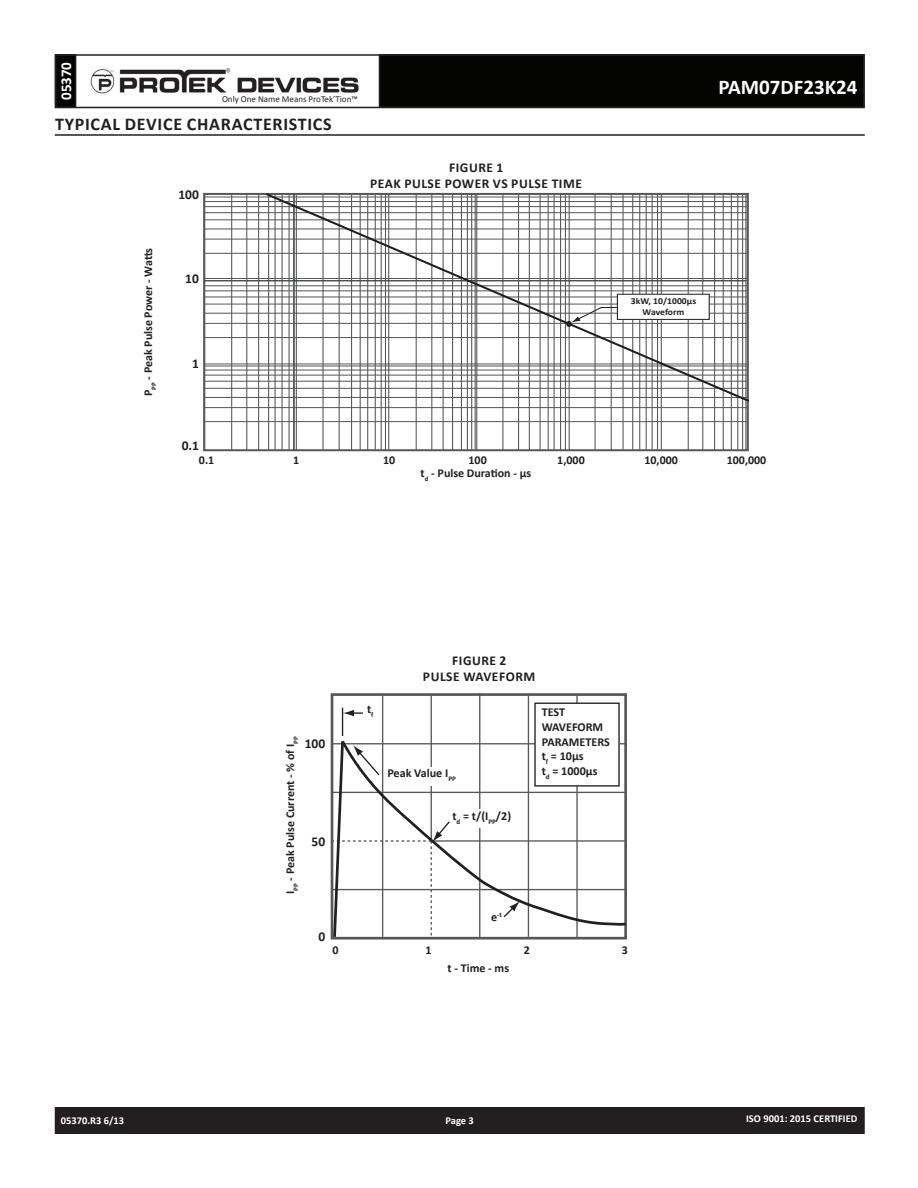
<style>
.page{position:relative;width:918px;height:1188px;background:#fff}
.page>*{position:absolute;margin:0;border:0;box-sizing:border-box;transform-origin:0 0}
.t1{font:700 21px "Calibri";color:#fff}
.t2{font:700 18px "Calibri";letter-spacing:.04em;color:#231f20}
.t3{font:700 15px "Calibri";color:#fff}
.t4{font:700 13.5px/16.2px "Calibri";letter-spacing:.04em;color:#231f20;text-align:center}
.t5{font:700 12.15px/14.5px "Calibri";color:#231f20}
.t6{font:700 12px "Calibri";color:#231f20}
.t7{font:700 10.5px "Calibri";color:#fff}
.t8{font:700 9.15px/10.9px "Calibri";color:#231f20;text-align:center;scale:1.06 1}
.t9{font:9px "Calibri";color:#231f20}
.t10{font:700 7.05px "Calibri";color:#231f20}
.s1{font-size:12.15px}
</style>
<div class="page">
<div style="left:56px;top:1108px;width:808px;height:25px;background:#231f20"></div>
<div style="left:55px;top:1107px;width:810px;height:27px;border:2px solid #231f20"></div>
<div style="left:56px;top:55px;width:20px;height:52px;background:#040503"></div>
<div style="left:55px;top:54px;width:21px;height:54px;border:2px solid #231f20"></div>
<div style="left:380px;top:55px;width:484px;height:52px;background:#040503"></div>
<div style="left:55px;top:54px;width:810px;height:54px;border:2px solid #231f20"></div>
<img style="left:90px;top:68px;width:269px;height:26px">
<hr style="left:55px;top:134px;width:810px;height:2px;background:#231f20">
<div style="left:203px;top:193px;width:546px;height:258px;border:2px solid #57585a"></div>
<hr style="left:231px;top:194px;width:1px;height:256px;background:#57585a">
<hr style="left:246px;top:194px;width:1px;height:256px;background:#57585a">
<hr style="left:258px;top:194px;width:1px;height:256px;background:#57585a">
<hr style="left:268px;top:194px;width:1px;height:256px;background:#57585a">
<hr style="left:275px;top:194px;width:1px;height:256px;background:#57585a">
<hr style="left:282px;top:194px;width:1px;height:256px;background:#57585a">
<hr style="left:289px;top:194px;width:1px;height:256px;background:#57585a">
<hr style="left:293px;top:194px;width:1px;height:256px;background:#57585a">
<hr style="left:322px;top:194px;width:2px;height:256px;background:#57585a">
<hr style="left:339px;top:194px;width:1px;height:256px;background:#57585a">
<hr style="left:351px;top:194px;width:1px;height:256px;background:#57585a">
<hr style="left:360px;top:194px;width:1px;height:256px;background:#57585a">
<hr style="left:367px;top:194px;width:1px;height:256px;background:#57585a">
<hr style="left:375px;top:194px;width:1px;height:256px;background:#57585a">
<hr style="left:381px;top:194px;width:1px;height:256px;background:#57585a">
<hr style="left:385px;top:194px;width:1px;height:256px;background:#57585a">
<hr style="left:388px;top:194px;width:1px;height:256px;background:#57585a">
<hr style="left:416px;top:194px;width:1px;height:256px;background:#57585a">
<hr style="left:431px;top:194px;width:1px;height:256px;background:#57585a">
<hr style="left:443px;top:194px;width:1px;height:256px;background:#57585a">
<hr style="left:452px;top:194px;width:1px;height:256px;background:#57585a">
<hr style="left:461px;top:194px;width:1px;height:256px;background:#57585a">
<hr style="left:467px;top:194px;width:1px;height:256px;background:#57585a">
<hr style="left:471px;top:194px;width:1px;height:256px;background:#57585a">
<hr style="left:475px;top:194px;width:1px;height:256px;background:#57585a">
<hr style="left:502px;top:194px;width:1px;height:256px;background:#57585a">
<hr style="left:518px;top:194px;width:1px;height:256px;background:#57585a">
<hr style="left:529px;top:194px;width:1px;height:256px;background:#57585a">
<hr style="left:540px;top:194px;width:1px;height:256px;background:#57585a">
<hr style="left:548px;top:194px;width:1px;height:256px;background:#57585a">
<hr style="left:554px;top:194px;width:1px;height:256px;background:#57585a">
<hr style="left:560px;top:194px;width:1px;height:256px;background:#57585a">
<hr style="left:565px;top:194px;width:1px;height:256px;background:#57585a">
<hr style="left:569px;top:194px;width:1px;height:256px;background:#57585a">
<hr style="left:595px;top:194px;width:1px;height:256px;background:#57585a">
<hr style="left:611px;top:194px;width:1px;height:256px;background:#57585a">
<hr style="left:623px;top:194px;width:1px;height:256px;background:#57585a">
<hr style="left:632px;top:194px;width:1px;height:256px;background:#57585a">
<hr style="left:639px;top:194px;width:1px;height:256px;background:#57585a">
<hr style="left:646px;top:194px;width:1px;height:256px;background:#57585a">
<hr style="left:652px;top:194px;width:1px;height:256px;background:#57585a">
<hr style="left:657px;top:194px;width:1px;height:256px;background:#57585a">
<hr style="left:661px;top:194px;width:1px;height:256px;background:#57585a">
<hr style="left:688px;top:194px;width:1px;height:256px;background:#57585a">
<hr style="left:702px;top:194px;width:1px;height:256px;background:#57585a">
<hr style="left:714px;top:194px;width:1px;height:256px;background:#57585a">
<hr style="left:723px;top:194px;width:1px;height:256px;background:#57585a">
<hr style="left:731px;top:194px;width:1px;height:256px;background:#57585a">
<hr style="left:737px;top:194px;width:1px;height:256px;background:#57585a">
<hr style="left:745px;top:194px;width:1px;height:256px;background:#57585a">
<hr style="left:296px;top:194px;width:1px;height:256px;background:#57585a">
<hr style="left:476px;top:193px;width:1px;height:257px;background:#57585a">
<hr style="left:742px;top:194px;width:1px;height:256px;background:#57585a">
<hr style="left:204px;top:421px;width:544px;height:1px;background:#57585a">
<hr style="left:204px;top:407px;width:544px;height:1px;background:#57585a">
<hr style="left:204px;top:397px;width:544px;height:1px;background:#57585a">
<hr style="left:204px;top:388px;width:544px;height:1px;background:#57585a">
<hr style="left:204px;top:381px;width:544px;height:1px;background:#57585a">
<hr style="left:204px;top:375px;width:544px;height:1px;background:#57585a">
<hr style="left:204px;top:370px;width:544px;height:1px;background:#57585a">
<hr style="left:204px;top:365px;width:544px;height:2px;background:#57585a">
<hr style="left:204px;top:363px;width:544px;height:1px;background:#57585a">
<hr style="left:204px;top:337px;width:544px;height:1px;background:#57585a">
<hr style="left:204px;top:323px;width:544px;height:1px;background:#57585a">
<hr style="left:204px;top:313px;width:544px;height:1px;background:#57585a">
<hr style="left:204px;top:304px;width:544px;height:1px;background:#57585a">
<hr style="left:204px;top:296px;width:544px;height:1px;background:#57585a">
<hr style="left:204px;top:290px;width:544px;height:1px;background:#57585a">
<hr style="left:204px;top:285px;width:544px;height:1px;background:#57585a">
<hr style="left:204px;top:280px;width:544px;height:1px;background:#57585a">
<hr style="left:204px;top:253px;width:544px;height:1px;background:#57585a">
<hr style="left:204px;top:239px;width:544px;height:1px;background:#57585a">
<hr style="left:204px;top:228px;width:544px;height:1px;background:#57585a">
<hr style="left:204px;top:219px;width:544px;height:1px;background:#57585a">
<hr style="left:204px;top:212px;width:544px;height:1px;background:#57585a">
<hr style="left:204px;top:206px;width:544px;height:1px;background:#57585a">
<hr style="left:204px;top:201px;width:544px;height:1px;background:#57585a">
<hr style="left:204px;top:196px;width:544px;height:2px;background:#57585a">
<hr style="left:204px;top:278px;width:544px;height:1px;background:#57585a">
<svg style="left:264px;top:194px;width:484px;height:209px"></svg>
<svg style="left:567px;top:306px;width:50px;height:21px"></svg>
<div style="left:617px;top:294px;width:92px;height:25px;background:#fff"></div>
<div style="left:617px;top:294px;width:93px;height:26px;border:1px solid #231f20"></div>
<div style="left:331px;top:693px;width:296px;height:247px;border:3px solid #57585a"></div>
<hr style="left:382px;top:695px;width:1px;height:242px;background:#57585a">
<hr style="left:431px;top:695px;width:1px;height:146px;background:#57585a">
<hr style="left:479px;top:693px;width:1px;height:245px;background:#57585a">
<hr style="left:528px;top:695px;width:1px;height:242px;background:#57585a">
<hr style="left:576px;top:695px;width:2px;height:243px;background:#57585a">
<svg style="left:451px;top:738px;width:176px;height:189px"></svg>
<div style="left:385px;top:768px;width:76px;height:18px;background:#fff"></div>
<div style="left:535px;top:703px;width:84px;height:83px;background:#fff"></div>
<div style="left:534px;top:703px;width:86px;height:84px;border:1px solid #231f20"></div>
<svg style="left:332px;top:708px;width:119px;height:232px"></svg>
<div style="left:451px;top:810px;width:65px;height:18px;background:#fff"></div>
<svg style="left:502px;top:901px;width:18px;height:18px"></svg>
<p class="t3" style="left:56px;top:100px;width:40px;rotate:-90deg">05370</p>
<p class="t9" style="left:222px;top:93px;width:137px">Only One Name Means ProTek’Tion™</p>
<h2 class="t2" style="left:55px;top:112px;width:278px">TYPICAL DEVICE CHARACTERISTICS</h2>
<p class="t4" style="left:178px;top:187px;width:22px">100</p>
<p class="t4" style="left:370px;top:160px;width:213px">FIGURE 1<br>PEAK PULSE POWER VS PULSE TIME</p>
<p class="t6" style="left:141px;top:396px;width:150px;rotate:-90deg">P<sub>PP</sub> - Peak Pulse Power - Watts</p>
<p class="t4" style="left:185px;top:270px;width:15px">10</p>
<p class="t4" style="left:192px;top:355px;width:8px">1</p>
<p class="t4" style="left:182px;top:438px;width:19px">0.1</p>
<h1 class="t1" style="left:718px;top:74px;width:141px">PAM07DF23K24</h1>
<p class="t8" style="left:631px;top:295px;width:63px">3kW, 10/1000µs<br>Waveform</p>
<p class="t6" style="left:199px;top:453px;width:17px">0.1</p>
<p class="t6" style="left:293px;top:453px;width:8px">1</p>
<p class="t6" style="left:383px;top:453px;width:14px">10</p>
<p class="t6" style="left:469px;top:453px;width:20px">100</p>
<p class="t6" style="left:557px;top:453px;width:29px">1,000</p>
<p class="t6" style="left:644px;top:453px;width:35px">10,000</p>
<p class="t6" style="left:727px;top:453px;width:41px">100,000</p>
<p class="t6" style="left:421px;top:465px;width:112px">t<sub>d</sub> - Pulse Duration - µs</p>
<p class="t6" style="left:283px;top:894px;width:159px;rotate:-90deg">I<sub>PP</sub> - Peak Pulse Current - % of I<sub>PP</sub></p>
<p class="t4" style="left:305px;top:735px;width:22px">100</p>
<p class="t4" style="left:312px;top:833px;width:15px">50</p>
<p class="t4" style="left:318px;top:929px;width:8px">0</p>
<p class="t5" style="left:367px;top:701px;width:8px">t<sub>f</sub></p>
<p class="t4" style="left:423px;top:653px;width:114px">FIGURE 2<br>PULSE WAVEFORM</p>
<p class="t5" style="left:387px;top:765px;width:70px">Peak Value I<sub>PP</sub></p>
<p class="t5" style="left:452px;top:809px;width:60px">t<sub>d</sub> = t/(I<sub>PP</sub>/2)</p>
<p class="t5" style="left:542px;top:704px;width:70px">TEST<br>WAVEFORM<br>PARAMETERS t<sub>f</sub> = 10µs<br>t<sub>d</sub> = 1000µs</p>
<p class="t10" style="left:491px;top:910px;width:12px"><span class="s1">e</span>-t</p>
<p class="t6" style="left:333px;top:942px;width:8px">0</p>
<p class="t6" style="left:425px;top:942px;width:8px">1</p>
<p class="t6" style="left:524px;top:942px;width:8px">2</p>
<p class="t6" style="left:622px;top:942px;width:8px">3</p>
<p class="t6" style="left:448px;top:961px;width:63px">t - Time - ms</p>
<p class="t7" style="left:61px;top:1114px;width:65px">05370.R3 6/13</p>
<p class="t7" style="left:446px;top:1114px;width:30px">Page 3</p>
<p class="t7" style="left:746px;top:1112px;width:113px">ISO 9001: 2015 CERTIFIED</p>
</div>
